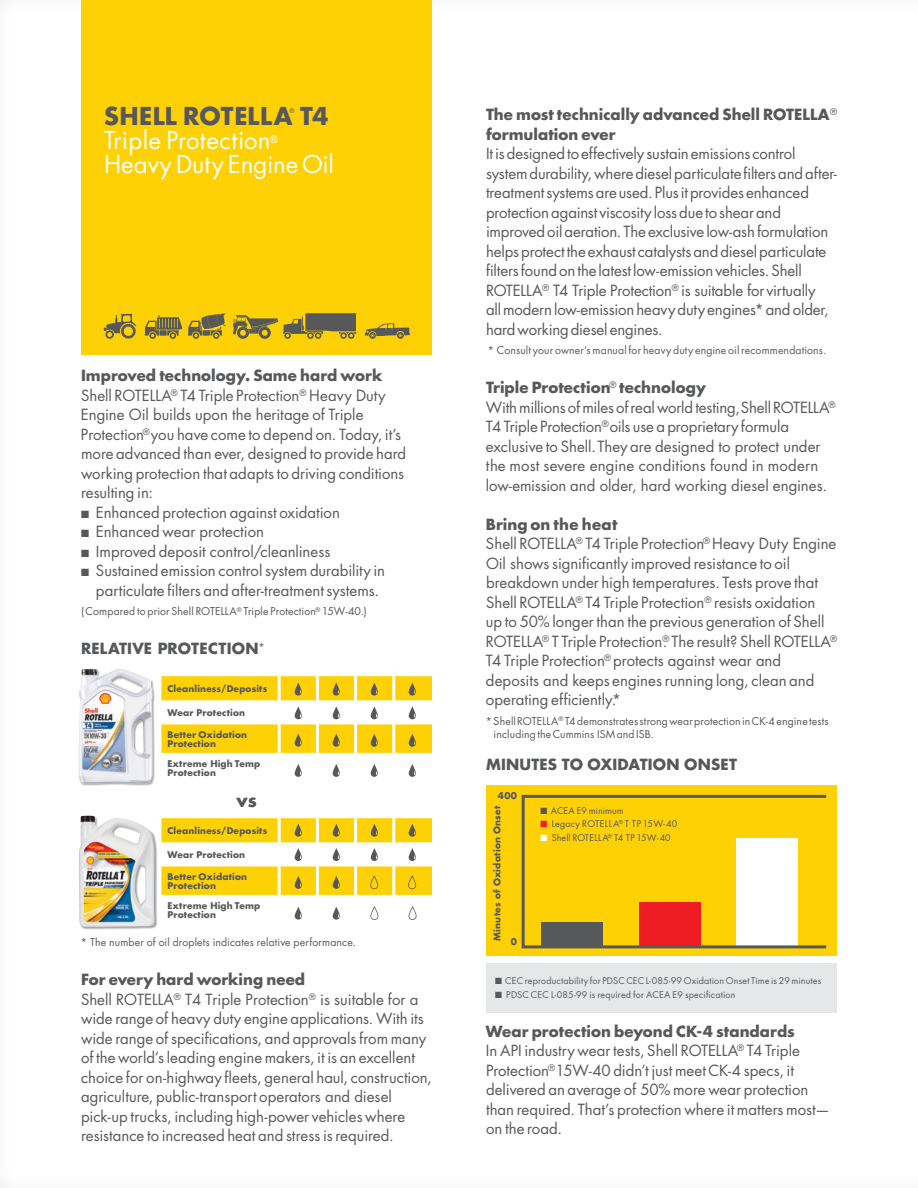
<style>
.page{position:relative;width:918px;height:1188px;background:#fff}
.page>*{position:absolute;margin:0;border:0;box-sizing:border-box;transform-origin:0 0}
.t1{font:24px "Futura Std";letter-spacing:.005em;color:#fff}
.t2{font:700 24px "Futura Std";letter-spacing:.015em;color:#57585a}
.t3{font:700 18px "Futura Std";color:#555759}
.t4{font:15px/19.5px "Futura Std";letter-spacing:-.005em;color:#57585a}
.t5{font:700 15px/19.5px "Futura Std";letter-spacing:.005em;color:#57585a}
.t6{font:10.5px/13.5px "Futura Std";letter-spacing:.015em;color:#57585a}
.t7{font:9.6px "Futura Std";color:#fff}
.t8{font:700 9px/9px "Futura Std";letter-spacing:.02em;color:#57585a}
.t9{font:9px "Futura Std";letter-spacing:.015em;color:#57585a}
.t10{font:6.15px "Futura Std";color:#57585a}
.s1{font-weight:700}
.s2{color:#ee1d23}
.s3{color:#fff}
</style>
<div class="page">
<div style="left:81px;top:0;width:351px;height:354px;background:#fed105"></div>
<div style="left:486px;top:786px;width:351px;height:170px;background:#fed105"></div>
<div style="left:541px;top:922px;width:62px;height:24px;background:#57585a"></div>
<div style="left:639px;top:902px;width:62px;height:44px;background:#ee1d23"></div>
<div style="left:736px;top:839px;width:62px;height:107px;background:#fff"></div>
<div style="left:522px;top:795px;width:306px;height:153px;border:3px solid #57585a"></div>
<div style="left:486px;top:963px;width:351px;height:49px;background:#e6e7e9"></div>
<div style="left:79px;top:670px;width:76px;height:116px;background:#231f20;opacity:.4"></div>
<img style="left:78px;top:669px;width:76px;height:116px">
<div style="left:79px;top:816px;width:78px;height:114px;background:#231f20;opacity:.4"></div>
<img style="left:79px;top:815px;width:76px;height:112px">
<svg style="left:295px;top:764px;width:7px;height:13px"></svg>
<svg style="left:333px;top:764px;width:7px;height:13px"></svg>
<svg style="left:371px;top:764px;width:7px;height:13px"></svg>
<svg style="left:161px;top:676px;width:271px;height:77px"></svg>
<svg style="left:409px;top:764px;width:7px;height:13px"></svg>
<svg style="left:295px;top:907px;width:7px;height:13px"></svg>
<svg style="left:333px;top:907px;width:7px;height:13px"></svg>
<svg style="left:409px;top:906px;width:8px;height:14px"></svg>
<svg style="left:161px;top:818px;width:271px;height:77px"></svg>
<svg style="left:370px;top:906px;width:8px;height:14px"></svg>
<svg style="left:145px;top:315px;width:37px;height:24px"></svg>
<svg style="left:188px;top:314px;width:38px;height:25px"></svg>
<svg style="left:233px;top:313px;width:123px;height:26px"></svg>
<svg style="left:365px;top:323px;width:45px;height:16px"></svg>
<svg style="left:104px;top:314px;width:33px;height:25px"></svg>
<h1 class="t2" style="left:104px;top:100px;width:226px">SHELL ROTELLA T4</h1>
<p class="t10" style="left:290px;top:107px;width:6px">®</p>
<h1 class="t1" style="left:104px;top:125px;width:168px">Triple Protection</h1>
<p class="t7" style="left:270px;top:134px;width:9px">®</p>
<h1 class="t1" style="left:104px;top:149px;width:231px">Heavy Duty Engine Oil</h1>
<p class="t4" style="left:81px;top:366px;width:327px"><span class="s1">Improved technology. Same hard work </span>Shell ROTELLA<sup>®</sup> T4 Triple Protection<sup>®</sup> Heavy Duty Engine Oil builds upon the heritage of Triple Protection<sup>®</sup> you have come to depend on. Today, it’s more advanced than ever, designed to provide hard working protection that adapts to driving conditions resulting in:</p>
<p class="t4" style="left:81px;top:503px;width:261px">■ Enhanced protection against oxidation</p>
<p class="t4" style="left:81px;top:522px;width:185px">■ Enhanced wear protection</p>
<p class="t4" style="left:81px;top:542px;width:251px">■ Improved deposit control/cleanliness</p>
<p class="t4" style="left:96px;top:561px;width:291px;text-indent:-15px">■ Sustained emission control system durability in particulate filters and after-treatment systems.</p>
<p class="t6" style="left:81px;top:605px;width:287px">( Compared to prior Shell ROTELLA<sup>®</sup> Triple Protection<sup>®</sup> 15W-40.)</p>
<p class="t5" style="left:81px;top:639px;width:185px">RELATIVE PROTECTION<sup>*</sup></p>
<p class="t8" style="left:167px;top:684px;width:101px">Cleanliness/Deposits</p>
<p class="t8" style="left:167px;top:708px;width:79px">Wear Protection</p>
<p class="t8" style="left:167px;top:730px;width:81px">Better Oxidation<br>Protection</p>
<p class="t8" style="left:167px;top:759px;width:94px">Extreme High Temp<br>Protection</p>
<p class="t3" style="left:237px;top:789px;width:22px">vs</p>
<p class="t8" style="left:167px;top:826px;width:101px">Cleanliness/Deposits</p>
<p class="t8" style="left:167px;top:850px;width:79px">Wear Protection</p>
<p class="t8" style="left:167px;top:872px;width:81px">Better Oxidation<br>Protection</p>
<p class="t8" style="left:167px;top:901px;width:94px">Extreme High Temp<br>Protection</p>
<p class="t6" style="left:81px;top:936px;width:277px">* The number of oil droplets indicates relative performance.</p>
<p class="t4" style="left:81px;top:970px;width:352px"><span class="s1">For every hard working need<br></span>Shell ROTELLA<sup>®</sup> T4 Triple Protection<sup>®</sup> is suitable for a wide range of heavy duty engine applications. With its wide range of specifications, and approvals from many of the world’s leading engine makers, it is an excellent choice for on-highway fleets, general haul, construction, agriculture, public-transport operators and diesel pick-up trucks, including high-power vehicles where resistance to increased heat and stress is required.</p>
<p class="t5" style="left:486px;top:105px;width:353px">The most technically advanced Shell ROTELLA<sup>® </sup>formulation ever</p>
<p class="t4" style="left:486px;top:144px;width:353px">It is designed to effectively sustain emissions control system durability, where diesel particulate filters and after&shy;treatment systems are used. Plus it provides enhanced protection against viscosity loss due to shear and improved oil aeration. The exclusive low-ash formulation helps protect the exhaust catalysts and diesel particulate filters found on the latest low-emission vehicles. Shell ROTELLA<sup>®</sup> T4 Triple Protection<sup>®</sup> is suitable for virtually<br>all modern low-emission heavy duty engines* and older, hard working diesel engines.</p>
<p class="t6" style="left:488px;top:344px;width:340px">* Consult your owner’s manual for heavy duty engine oil recommendations.</p>
<p class="t4" style="left:486px;top:378px;width:351px"><span class="s1">Triple Protection</span><sup>®</sup> <span class="s1">technology<br></span>With millions of miles of real world testing, Shell ROTELLA<sup>® </sup>T4 Triple Protection<sup>®</sup> oils use a proprietary formula exclusive to Shell. They are designed to protect under the most severe engine conditions found in modern low-emission and older, hard working diesel engines.</p>
<p class="t4" style="left:486px;top:515px;width:353px"><span class="s1">Bring on the heat<br></span>Shell ROTELLA<sup>®</sup> T4 Triple Protection<sup>®</sup> Heavy Duty Engine Oil shows significantly improved resistance to oil breakdown under high temperatures. Tests prove that Shell ROTELLA<sup>®</sup> T4 Triple Protection<sup>®</sup> resists oxidation<br>up to 50% longer than the previous generation of Shell ROTELLA<sup>®</sup> T Triple Protection<sup>®</sup>. The result? Shell ROTELLA<sup>® </sup>T4 Triple Protection<sup>®</sup> protects against wear and deposits and keeps engines running long, clean and operating efficiently*.</p>
<p class="t6" style="left:494px;top:714px;width:337px;text-indent:-8px">* Shell ROTELLA<sup>®</sup> T4 demonstrates strong wear protection in CK-4 engine tests including the Cummins ISM and ISB.</p>
<p class="t5" style="left:486px;top:754px;width:253px">MINUTES TO OXIDATION ONSET</p>
<p class="t8" style="left:498px;top:791px;width:21px">400</p>
<p class="t8" style="left:492px;top:941px;width:136px;rotate:-90deg">Minutes of Oxidation Onset</p>
<p class="t8" style="left:511px;top:937px;width:8px">0</p>
<p class="t9" style="left:541px;top:805px;width:85px">■ ACEA E9 minimum</p>
<p class="t9" style="left:541px;top:818px;width:138px"><span class="s2">■</span> Legacy ROTELLA<sup>®</sup> T TP 15W-40</p>
<p class="t9" style="left:541px;top:832px;width:132px"><span class="s3">■</span> Shell ROTELLA<sup>®</sup> T4 TP 15W-40</p>
<p class="t9" style="left:495px;top:975px;width:328px">■ CEC reproductability for PDSC CEC L-085-99 Oxidation Onset Time is 29 minutes</p>
<p class="t9" style="left:495px;top:989px;width:242px">■ PDSC CEC L-085-99 is required for ACEA E9 specification</p>
<p class="t4" style="left:486px;top:1022px;width:346px"><span class="s1">Wear protection beyond CK-4 standards<br></span>In API industry wear tests, Shell ROTELLA<sup>®</sup> T4 Triple Protection<sup>®</sup> 15W-40 didn’t just meet CK-4 specs, it delivered an average of 50% more wear protection than required. That’s protection where it matters most— on the road.</p>
</div>
